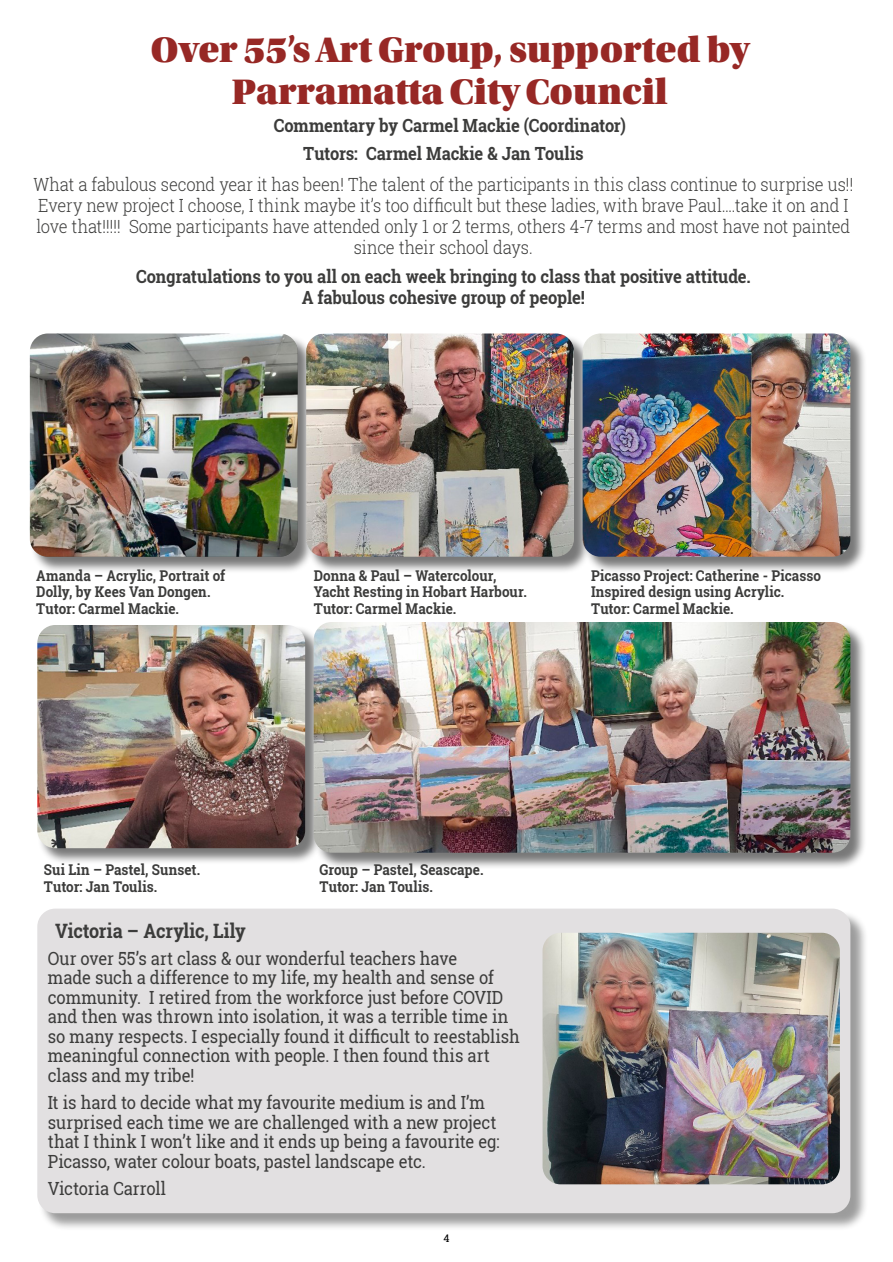
<style>
.page{position:relative;width:893px;height:1262px;background:#fff}
.page>*{position:absolute;margin:0;border:0;box-sizing:border-box;transform-origin:0 0}
.t1{font:37.5px/42px "Utopia Std Black Headline";color:#972825;text-align:center}
.t2{font:700 19.8px "Roboto Slab";letter-spacing:-.01em;color:#3c3c3b;scale:.91 1}
.t3{font:18.15px/19.5px "Roboto Slab";letter-spacing:-.005em;color:#3c3c3b;scale:.91 1}
.t4{font:300 18.15px/21px "Roboto Slab";letter-spacing:-.01em;color:#3c3c3b;text-align:center;scale:.91 1}
.t5{font:700 18.15px/27.5px "Roboto Slab";letter-spacing:-.005em;color:#3c3c3b;scale:.91 1}
.t6{font:700 14.85px/16.5px "Roboto Slab";letter-spacing:.005em;color:#3c3c3b;scale:.91 1}
.t7{font:10.5px "Roboto Slab";color:#000}
</style>
<div class="page">
<div style="left:30px;top:334px;width:284px;height:239px;background:#000;opacity:.53"></div>
<img style="left:30px;top:333px;width:267px;height:223px">
<div style="left:307px;top:334px;width:283px;height:239px;background:#000;opacity:.53"></div>
<img style="left:306px;top:333px;width:268px;height:223px">
<div style="left:583px;top:334px;width:283px;height:239px;background:#000;opacity:.53"></div>
<img style="left:582px;top:333px;width:268px;height:223px">
<div style="left:37px;top:625px;width:285px;height:239px;background:#000;opacity:.53"></div>
<img style="left:37px;top:625px;width:268px;height:223px">
<div style="left:314px;top:622px;width:553px;height:247px;background:#000;opacity:.53"></div>
<img style="left:314px;top:622px;width:536px;height:230px">
<div style="left:38px;top:910px;width:830px;height:320px;background:#000;opacity:.39"></div>
<div style="left:37px;top:908px;width:813px;height:305px;background:#e2e0e1;border-radius:18px"></div>
<img style="left:542px;top:932px;width:297px;height:252px">
<h1 class="t1" style="left:151px;top:29px;width:599px">Over 55’s Art Group, supported by<br>Parramatta City Council</h1>
<p class="t5" style="left:303px;top:112px;width:356px;text-indent:-29px">Commentary by Carmel Mackie (Coordinator)<br>Tutors: Carmel Mackie &amp; Jan Toulis</p>
<p class="t4" style="left:33px;top:174px;width:902px">What a fabulous second year it has been! The talent of the participants in this class continue to surprise us!!<br>Every new project I choose, I think maybe it’s too difficult but these ladies, with brave Paul….take it on and I love that!!!!! Some participants have attended only 1 or 2 terms, others 4-7 terms and most have not painted since their school days.</p>
<p class="t5" style="left:136px;top:266px;width:677px;line-height:21px;text-align:center">Congratulations to you all on each week bringing to class that positive attitude.<br>A fabulous cohesive group of people!</p>
<p class="t6" style="left:36px;top:567px;width:209px">Amanda – Acrylic, Portrait of<br>Dolly, by Kees Van Dongen.<br>Tutor: Carmel Mackie.</p>
<p class="t6" style="left:314px;top:567px;width:236px">Donna &amp; Paul – Watercolour,<br>Yacht Resting in Hobart Harbour.<br>Tutor: Carmel Mackie.</p>
<p class="t6" style="left:591px;top:567px;width:254px">Picasso Project: Catherine - Picasso<br>Inspired design using Acrylic.<br>Tutor: Carmel Mackie.</p>
<p class="t6" style="left:44px;top:861px;width:173px">Sui Lin – Pastel, Sunset.<br>Tutor: Jan Toulis.</p>
<p class="t6" style="left:319px;top:861px;width:182px">Group – Pastel, Seascape.<br>Tutor: Jan Toulis.</p>
<p class="t2" style="left:55px;top:917px;width:211px">Victoria – Acrylic, Lily</p>
<p class="t3" style="left:48px;top:948px;width:520px">Our over 55’s art class &amp; our wonderful teachers have<br>made such a difference to my life, my health and sense of community. I retired from the workforce just before COVID and then was thrown into isolation, it was a terrible time in so many respects. I especially found it difficult to reestablish meaningful connection with people. I then found this art class and my tribe!</p>
<p class="t3" style="left:48px;top:1092px;width:498px">It is hard to decide what my favourite medium is and I’m surprised each time we are challenged with a new project that I think I won’t like and it ends up being a favourite eg:<br>Picasso, water colour boats, pastel landscape etc.</p>
<p class="t3" style="left:48px;top:1178px;width:131px">Victoria Carroll</p>
<p class="t7" style="left:443px;top:1230px;width:8px">4</p>
</div>
